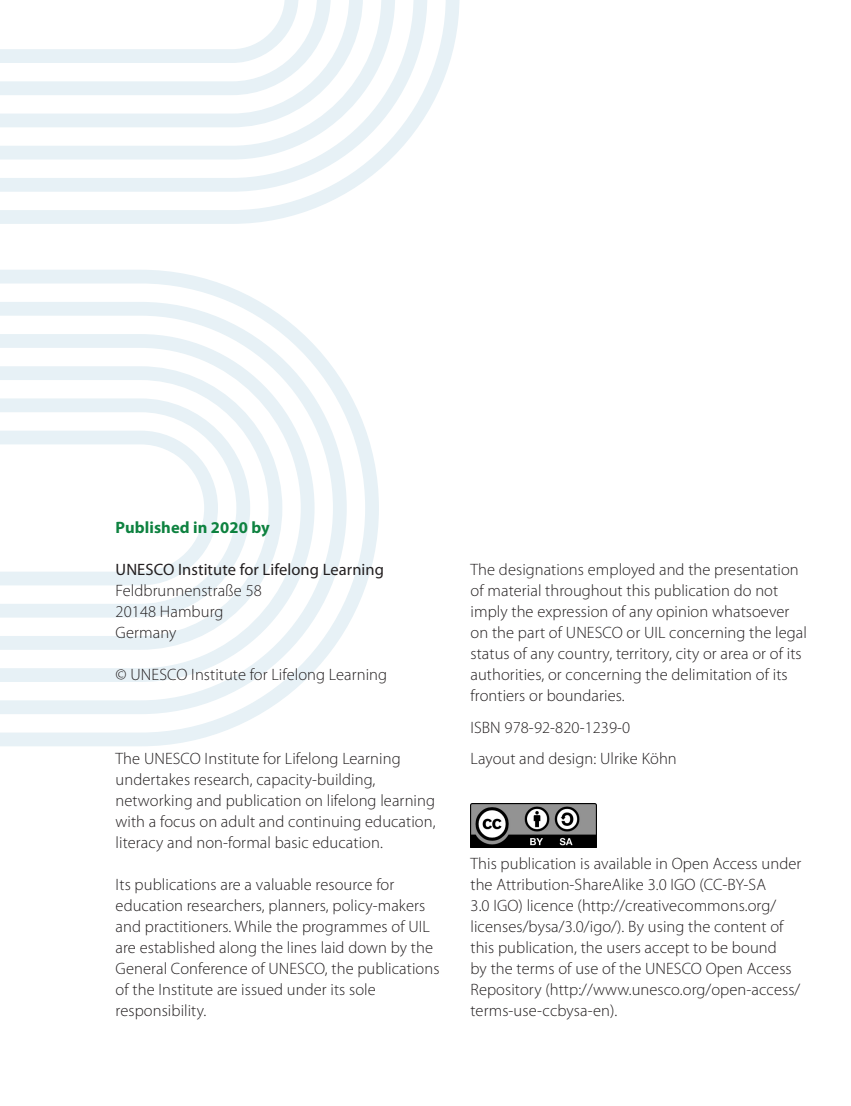
<style>
.page{position:relative;width:851px;height:1106px;background:#fff}
.page>*{position:absolute;margin:0;border:0;box-sizing:border-box;transform-origin:0 0}
.t1{font:300 16.5px/21px "Myriad Pro";letter-spacing:.005em;color:#231f20}
.t2{font:16.5px "Myriad Pro";letter-spacing:.005em;color:#231f20}
.t3{font:700 16.5px "Myriad Pro";letter-spacing:.005em;color:#0e8240}
</style>
<div class="page">
<svg style="left:0;top:0;width:459px;height:224px"></svg>
<svg style="left:0;top:0;width:427px;height:192px"></svg>
<svg style="left:0;top:0;width:395px;height:159px"></svg>
<svg style="left:0;top:0;width:363px;height:127px"></svg>
<svg style="left:0;top:0;width:331px;height:95px"></svg>
<svg style="left:0;top:270px;width:379px;height:476px"></svg>
<svg style="left:0;top:302px;width:347px;height:412px"></svg>
<svg style="left:0;top:334px;width:314px;height:348px"></svg>
<svg style="left:0;top:366px;width:282px;height:284px"></svg>
<svg style="left:0;top:398px;width:250px;height:219px"></svg>
<svg style="left:0;top:430px;width:218px;height:155px"></svg>
<img style="left:470px;top:803px;width:126px;height:44px">
<p class="t3" style="left:116px;top:516px;width:156px">Published in 2020 by</p>
<p class="t2" style="left:116px;top:559px;width:270px">UNESCO Institute for Lifelong Learning</p>
<p class="t1" style="left:116px;top:580px;width:148px">Feldbrunnenstraße 58<br>20148 Hamburg<br>Germany</p>
<p class="t1" style="left:116px;top:664px;width:273px">© UNESCO Institute for Lifelong Learning</p>
<p class="t1" style="left:116px;top:748px;width:321px">The UNESCO Institute for Lifelong Learning undertakes research, capacity-building, networking and publication on lifelong learning with a focus on adult and continuing education, literacy and non-formal basic education.</p>
<p class="t1" style="left:116px;top:874px;width:325px">Its publications are a valuable resource for education researchers, planners, policy-makers and practitioners. While the programmes of UIL are established along the lines laid down by the General Conference of UNESCO, the publications of the Institute are issued under its sole responsibility.</p>
<p class="t1" style="left:470px;top:559px;width:338px">The designations employed and the presentation of material throughout this publication do not imply the expression of any opinion whatsoever on the part of UNESCO or UIL concerning the legal status of any country, territory, city or area or of its authorities, or concerning the delimitation of its frontiers or boundaries.</p>
<p class="t1" style="left:470px;top:711px;width:208px;line-height:31.5px">ISBN 978-92-820-1239-0<br>Layout and design: Ulrike Köhn</p>
<p class="t1" style="left:470px;top:853px;width:332px">This publication is available in Open Access under the Attribution-ShareAlike 3.0 IGO (CC-BY-SA<br>3.0 IGO) licence (http://creativecommons.org/ licenses/bysa/3.0/igo/). By using the content of this publication, the users accept to be bound<br>by the terms of use of the UNESCO Open Access Repository (http://www.unesco.org/open-access/ terms-use-ccbysa-en).</p>
</div>
